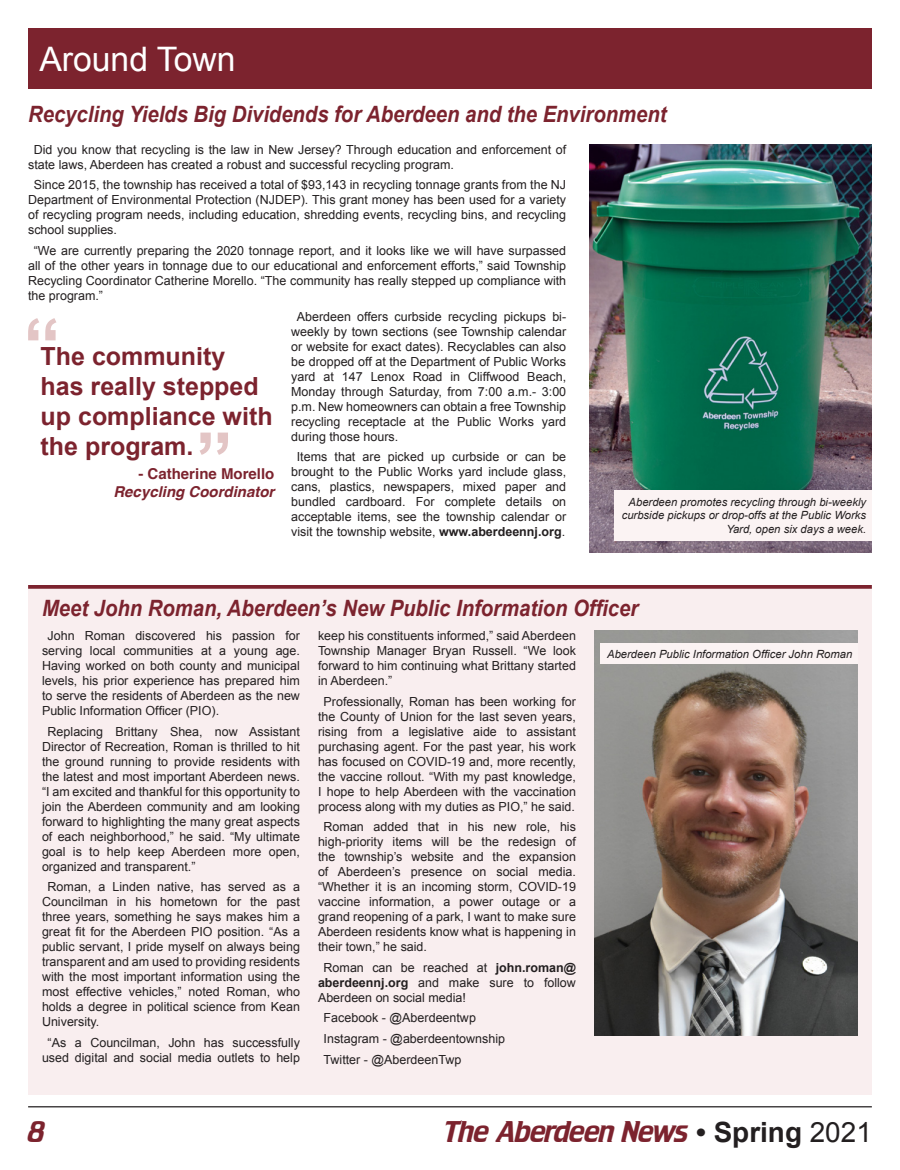
<style>
.page{position:relative;width:900px;height:1170px;background:#fff}
.page>*{position:absolute;margin:0;border:0;box-sizing:border-box;transform-origin:0 0}
.t1{font:33.75px "Arial";color:#fff}
.t2{font:27.88px "Crillee";color:#7c232e}
.Articles_10pt_JUST{font:700 25px/30px "Arial";color:#7c232e}
.Headers_18pt{font:italic 700 22.5px "Arial";color:#7c232e;scale:.9 1}
.Articles_10pt_JUST-2{font:italic 700 15px "Helvetica";color:#7c232e}
.Articles_10pt_JUST-3{font:700 15px "Helvetica";color:#7c232e}
.Articles_10pt_JUST-4{font:12.5px/15px "Arial";color:#231f20;text-align:justify}
.Articles_10pt_JUST-5{font:italic 11.25px/13.5px "Arial";color:#231f20;text-align:right}
.s1{font-weight:700}
.s2{font-family:"Arial";font-weight:700;color:#231f20}
.s3{font-family:"Arial";color:#231f20}
</style>
<div class="page">
<hr style="left:28px;top:1106px;width:844px;height:1px;background:#231f20">
<div style="left:28px;top:28px;width:844px;height:60px;background:#7c232e"></div>
<div style="left:28px;top:587px;width:844px;height:507px;background:#f9eeef"></div>
<img style="left:594px;top:631px;width:264px;height:405px">
<svg style="left:28px;top:585px;width:844px;height:4px;background:#832f39"></svg>
<div style="left:601px;top:643px;width:257px;height:21px;background:#fbf3f3"></div>
<img style="left:589px;top:145px;width:283px;height:408px">
<div style="left:615px;top:490px;width:257px;height:50px;background:#fbf3f3"></div>
<svg style="left:28px;top:318px;width:28px;height:22px"></svg>
<svg style="left:200px;top:433px;width:28px;height:22px"></svg>
<p class="t1" style="left:39px;top:37px;width:198px">Around Town</p>
<p class="Headers_18pt" style="left:28px;top:99px;width:711px">Recycling Yields Big Dividends for Aberdeen and the Environment</p>
<p class="Articles_10pt_JUST-4" style="left:28px;top:142px;width:540px;text-indent:6px">Did you know that recycling is the law in New Jersey? Through education and enforcement of state laws, Aberdeen has created a robust and successful recycling program.</p>
<p class="Articles_10pt_JUST-4" style="left:28px;top:178px;width:540px;text-indent:6px">Since 2015, the township has received a total of $93,143 in recycling tonnage grants from the NJ Department of Environmental Protection (NJDEP). This grant money has been used for a variety of recycling program needs, including education, shredding events, recycling bins, and recycling school supplies.</p>
<p class="Articles_10pt_JUST-4" style="left:28px;top:243px;width:540px;text-indent:6px">“We are currently preparing the 2020 tonnage report, and it looks like we will have surpassed all of the other years in tonnage due to our educational and enforcement efforts,” said Township Recycling Coordinator Catherine Morello. “The community has really stepped up compliance with the program.”</p>
<p class="Articles_10pt_JUST-4" style="left:291px;top:309px;width:277px;text-indent:6px">Aberdeen offers curbside recycling pickups bi&shy;weekly by town sections (see Township calendar or website for exact dates). Recyclables can also be dropped off at the Department of Public Works yard at 147 Lenox Road in Cliffwood Beach, Monday through Saturday, from 7:00 a.m.- 3:00 p.m. New homeowners can obtain a free Township recycling receptacle at the Public Works yard during those hours.</p>
<p class="Articles_10pt_JUST-4" style="left:291px;top:449px;width:277px;text-align:center">Items that are picked up curbside or can be brought to the Public Works yard include glass, cans, plastics, newspapers, mixed paper and bundled cardboard. For complete details on acceptable items, see the township calendar or visit the township website, <span class="s1">www.aberdeennj.org</span>.</p>
<p class="Articles_10pt_JUST" style="left:41px;top:342px;width:233px">The community has really stepped up compliance with the program.</p>
<p class="Articles_10pt_JUST-3" style="left:138px;top:461px;width:137px">- Catherine Morello</p>
<p class="Articles_10pt_JUST-2" style="left:113px;top:479px;width:162px">Recycling Coordinator</p>
<p class="Articles_10pt_JUST-5" style="left:622px;top:495px;width:246px">Aberdeen promotes recycling through bi-weekly curbside pickups or drop-offs at the Public Works<br>Yard, open six days a week.</p>
<p class="Headers_18pt" style="left:42px;top:593px;width:664px">Meet John Roman, Aberdeen’s New Public Information Officer</p>
<p class="Articles_10pt_JUST-5" style="left:607px;top:647px;width:247px">Aberdeen Public Information Officer John Roman</p>
<p class="Articles_10pt_JUST-4" style="left:318px;top:628px;width:259px">keep his constituents informed,” said Aberdeen Township Manager Bryan Russell. “We look forward to him continuing what Brittany started in Aberdeen.”</p>
<p class="Articles_10pt_JUST-4" style="left:318px;top:694px;width:260px;text-align:center">Professionally, Roman has been working for the County of Union for the last seven years, rising from a legislative aide to assistant purchasing agent. For the past year, his work has focused on COVID-19 and, more recently, the vaccine rollout. “With my past knowledge, I hope to help Aberdeen with the vaccination process along with my duties as PIO,” he said.</p>
<p class="Articles_10pt_JUST-4" style="left:318px;top:819px;width:259px;text-indent:6px">Roman added that in his new role, his high-priority items will be the redesign of the township’s website and the expansion of Aberdeen’s presence on social media. “Whether it is an incoming storm, COVID-19 vaccine information, a power outage or a grand reopening of a park, I want to make sure Aberdeen residents know what is happening in their town,” he said.</p>
<p class="Articles_10pt_JUST-4" style="left:318px;top:960px;width:259px;text-indent:6px">Roman can be reached at <span class="s1">john.roman@ aberdeennj.org</span> and make sure to follow Aberdeen on social media!</p>
<p class="Articles_10pt_JUST-4" style="left:324px;top:1011px;width:154px">Facebook - @Aberdeentwp</p>
<p class="Articles_10pt_JUST-4" style="left:324px;top:1031px;width:183px">Instagram - @aberdeentownship</p>
<p class="Articles_10pt_JUST-4" style="left:324px;top:1052px;width:139px">Twitter - @AberdeenTwp</p>
<p class="Articles_10pt_JUST-4" style="left:42px;top:628px;width:259px;text-indent:6px">John Roman discovered his passion for serving local communities at a young age.<br>Having worked on both county and municipal levels, his prior experience has prepared him to serve the residents of Aberdeen as the new Public Information Officer (PIO).</p>
<p class="Articles_10pt_JUST-4" style="left:42px;top:724px;width:259px;text-indent:6px">Replacing Brittany Shea, now Assistant Director of Recreation, Roman is thrilled to hit the ground running to provide residents with the latest and most important Aberdeen news. “I am excited and thankful for this opportunity to join the Aberdeen community and am looking forward to highlighting the many great aspects of each neighborhood,” he said. “My ultimate goal is to help keep Aberdeen more open, organized and transparent.”</p>
<p class="Articles_10pt_JUST-4" style="left:42px;top:879px;width:259px;text-indent:6px">Roman, a Linden native, has served as a Councilman in his hometown for the past three years, something he says makes him a great fit for the Aberdeen PIO position. “As a public servant, I pride myself on always being transparent and am used to providing residents with the most important information using the most effective vehicles,” noted Roman, who holds a degree in political science from Kean University.</p>
<p class="Articles_10pt_JUST-4" style="left:42px;top:1035px;width:259px;text-align:center">“As a Councilman, John has successfully used digital and social media outlets to help</p>
<h2 class="t2" style="left:28px;top:1115px;width:18px">8</h2>
<h2 class="t2" style="left:443px;top:1115px;width:430px">The Aberdeen News <span class="s2">• Spring</span> <span class="s3">2021</span></h2>
</div>
